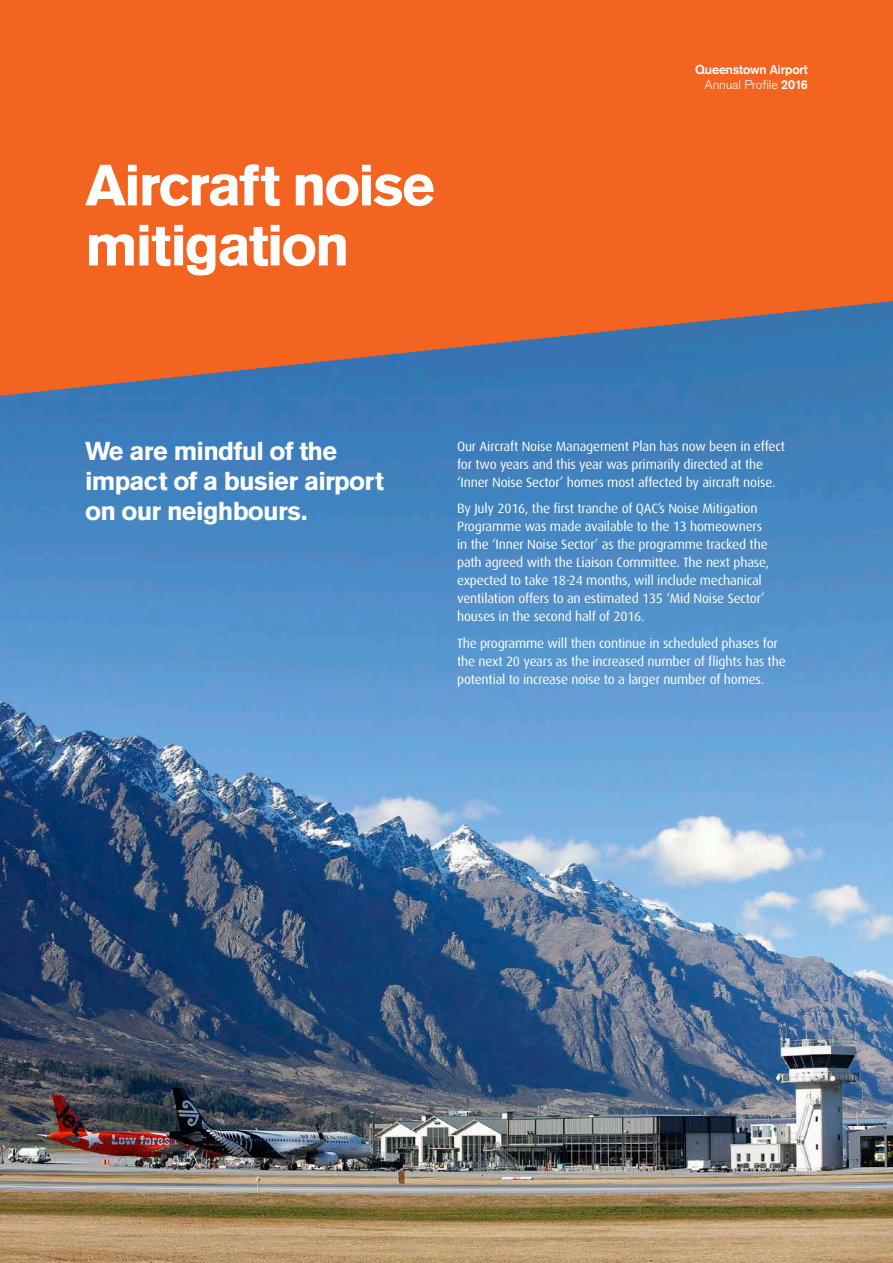
<style>
.page{position:relative;width:893px;height:1263px;background:#fff}
.page>*{position:absolute;margin:0;border:0;box-sizing:border-box;transform-origin:0 0}
.t1{font:900 57px/60.2px "Akzidenz Grotesk";letter-spacing:-.04em;color:#fff}
.t2{font:900 25.5px/30px "Akzidenz Grotesk";letter-spacing:-.03em;color:#fff}
.t3{font:13.5px/18px "Dax";letter-spacing:-.015em;color:#fff}
.t4{font:700 12.75px "Akzidenz Grotesk";letter-spacing:-.01em;color:#fff}
.t5{font:300 12.75px "Akzidenz Grotesk BE";letter-spacing:-.01em;color:#fff}
.s1{font-family:"Akzidenz Grotesk";font-weight:700}
</style>
<div class="page">
<img style="left:0;top:396px;width:893px;height:867px">
<svg style="left:0;top:0;width:893px;height:396px;background:#dc6632"></svg>
<h1 class="t1" style="left:85px;top:155px;width:352px">Aircraft noise mitigation</h1>
<p class="t4" style="left:695px;top:62px;width:114px">Queenstown Airport</p>
<p class="t5" style="left:705px;top:77px;width:105px">Annual Profile <span class="s1">2016</span></p>
<h2 class="t2" style="left:85px;top:435px;width:301px">We are mindful of the impact of a busier airport on our neighbours.</h2>
<p class="t3" style="left:457px;top:437px;width:329px">Our Aircraft Noise Management Plan has now been in effect for two years and this year was primarily directed at the ‘Inner Noise Sector’ homes most affected by aircraft noise.</p>
<p class="t3" style="left:457px;top:499px;width:314px">By July 2016, the first tranche of QAC’s Noise Mitigation Programme was made available to the 13 homeowners in the ‘Inner Noise Sector’ as the programme tracked the path agreed with the Liaison Committee. The next phase, expected to take 18-24 months, will include mechanical ventilation offers to an estimated 135 ‘Mid Noise Sector’ houses in the second half of 2016.</p>
<p class="t3" style="left:457px;top:634px;width:330px">The programme will then continue in scheduled phases for the next 20 years as the increased number of flights has the potential to increase noise to a larger number of homes.</p>
</div>
